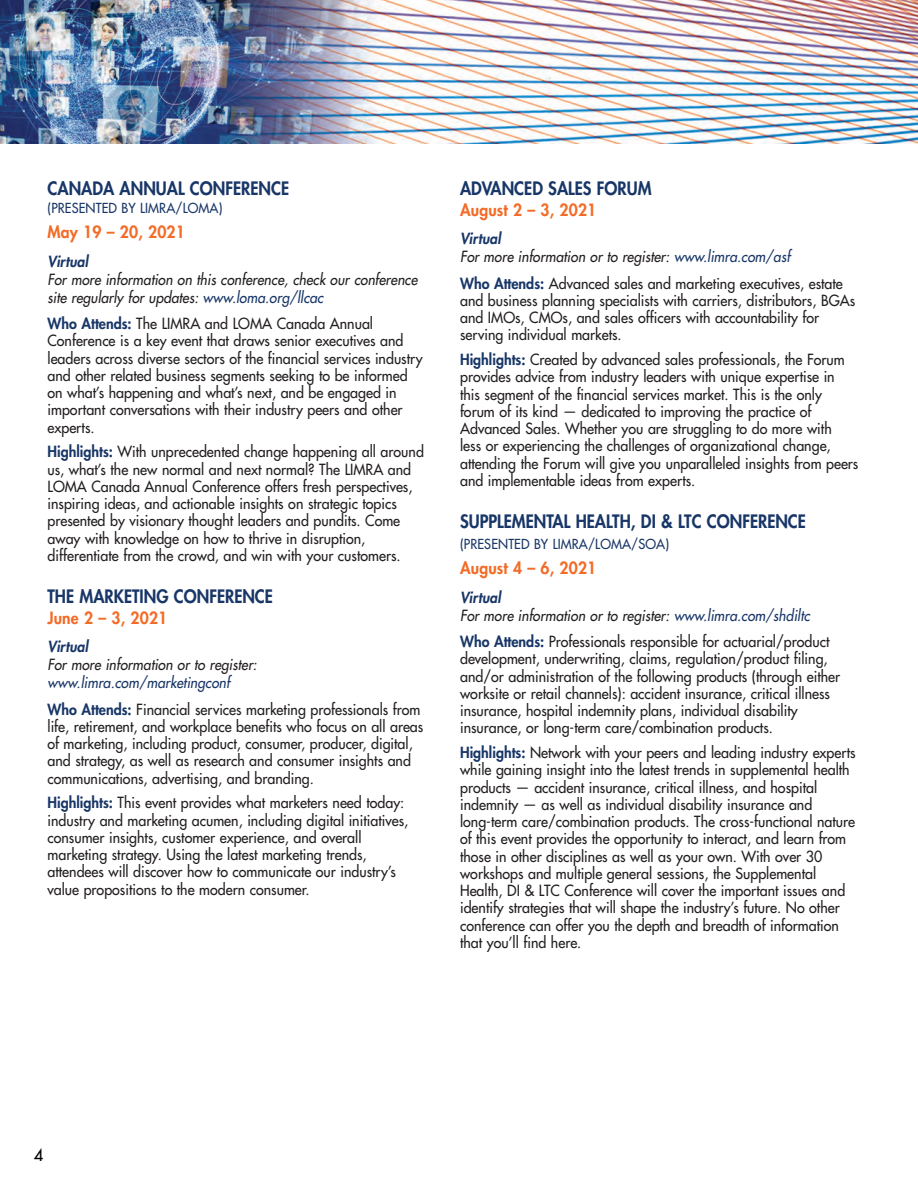
<style>
.page{position:relative;width:918px;height:1188px;background:#fff}
.page>*{position:absolute;margin:0;border:0;box-sizing:border-box;transform-origin:0 0}
.t1{font:800 18px "Futura Std";color:#183667;scale:.92 1}
.t2{font:800 16.5px "Futura Std";letter-spacing:.01em;color:#f36b26;scale:.95 1}
.t3{font:500 16.5px "Futura Std";color:#000}
.t4{font:500 15px/17.2px "Futura Std";color:#231f20;scale:.95 1}
.t5{font:italic 500 15px/18px "Futura Std";letter-spacing:.005em;color:#231f20;scale:.92 1}
.t6{font:italic 800 15px "Futura Std";letter-spacing:.005em;color:#183667;scale:.92 1}
.t7{font:500 13.5px "Futura Std";letter-spacing:.01em;color:#183667;scale:.95 1}
.s1{color:#183667}
.s2{font-weight:800;color:#183667}
.s3{font-style:italic;color:#183667}
</style>
<div class="page">
<img style="left:0;top:0;width:918px;height:144px">
<p class="t1" style="left:48px;top:177px;width:264px">CANADA ANNUAL CONFERENCE</p>
<p class="t7" style="left:48px;top:199px;width:186px">(PRESENTED BY LIMRA/LOMA)</p>
<p class="t2" style="left:48px;top:222px;width:146px">May 19 – 20, 2021</p>
<p class="t6" style="left:48px;top:252px;width:46px">Virtual</p>
<p class="t5" style="left:48px;top:271px;width:404px">For more information on this conference, check our conference site regularly for updates: <span class="s1">www.loma.org/llcac</span></p>
<p class="t4" style="left:48px;top:315px;width:396px"><span class="s2">Who Attends:</span> The LIMRA and LOMA Canada Annual Conference is a key event that draws senior executives and leaders across diverse sectors of the financial services industry and other related business segments seeking to be informed on what’s happening and what’s next, and be engaged in important conversations with their industry peers and other experts.</p>
<p class="t4" style="left:48px;top:443px;width:398px"><span class="s2">Highlights:</span> With unprecedented change happening all around us, what’s the new normal and next normal? The LIMRA and LOMA Canada Annual Conference offers fresh perspectives, inspiring ideas, and actionable insights on strategic topics presented by visionary thought leaders and pundits. Come away with knowledge on how to thrive in disruption, differentiate from the crowd, and win with your customers.</p>
<p class="t1" style="left:48px;top:585px;width:247px">THE MARKETING CONFERENCE</p>
<p class="t2" style="left:48px;top:607px;width:128px">June 2 – 3, 2021</p>
<p class="t6" style="left:48px;top:637px;width:46px">Virtual</p>
<p class="t5" style="left:48px;top:656px;width:229px">For more information or to register:</p>
<p class="t4" style="left:48px;top:670px;width:394px;line-height:26.2px"><span class="s3">www.limra.com/marketingconf<br></span><span class="s2">Who Attends:</span> Financial services marketing professionals from</p>
<p class="t4" style="left:48px;top:718px;width:397px">life, retirement, and workplace benefits who focus on all areas of marketing, including product, consumer, producer, digital, and strategy, as well as research and consumer insights and communications, advertising, and branding.</p>
<p class="t4" style="left:48px;top:794px;width:381px"><span class="s2">Highlights:</span> This event provides what marketers need today: industry and marketing acumen, including digital initiatives, consumer insights, customer experience, and overall marketing strategy. Using the latest marketing trends, attendees will discover how to communicate our industry’s value propositions to the modern consumer.</p>
<p class="t1" style="left:460px;top:177px;width:210px">ADVANCED SALES FORUM</p>
<p class="t2" style="left:460px;top:199px;width:145px">August 2 – 3, 2021</p>
<p class="t5" style="left:460px;top:230px;width:360px"><span class="s2">Virtual<br></span>For more information or to register: <span class="s1">www.limra.com/asf</span></p>
<p class="t4" style="left:460px;top:275px;width:418px"><span class="s2">Who Attends:</span> Advanced sales and marketing executives, estate and business planning specialists with carriers, distributors, BGAs and IMOs, CMOs, and sales officers with accountability for serving individual markets.</p>
<p class="t4" style="left:460px;top:351px;width:421px"><span class="s2">Highlights:</span> Created by advanced sales professionals, the Forum provides advice from industry leaders with unique expertise in this segment of the financial services market. This is the only forum of its kind — dedicated to improving the practice of Advanced Sales. Whether you are struggling to do more with<br>less or experiencing the challenges of organizational change, attending the Forum will give you unparalleled insights from peers and implementable ideas from experts.</p>
<p class="t1" style="left:460px;top:510px;width:378px">SUPPLEMENTAL HEALTH, DI &amp; LTC CONFERENCE</p>
<p class="t7" style="left:460px;top:535px;width:222px">(PRESENTED BY LIMRA/LOMA/SOA)</p>
<p class="t2" style="left:460px;top:558px;width:145px">August 4 – 6, 2021</p>
<p class="t5" style="left:460px;top:589px;width:382px"><span class="s2">Virtual<br></span>For more information or to register: <span class="s1">www.limra.com/shdiltc</span></p>
<p class="t4" style="left:460px;top:633px;width:402px"><span class="s2">Who Attends:</span> Professionals responsible for actuarial/product development, underwriting, claims, regulation/product filing, and/or administration of the following products (through either worksite or retail channels): accident insurance, critical illness insurance, hospital indemnity plans, individual disability insurance, or long-term care/combination products.</p>
<p class="t4" style="left:460px;top:744px;width:418px"><span class="s2">Highlights:</span> Network with your peers and leading industry experts while gaining insight into the latest trends in supplemental health products — accident insurance, critical illness, and hospital indemnity — as well as individual disability insurance and long-term care/combination products. The cross-functional nature of this event provides the opportunity to interact, and learn from those in other disciplines as well as your own. With over 30 workshops and multiple general sessions, the Supplemental Health, DI &amp; LTC Conference will cover the important issues and identify strategies that will shape the industry’s future. No other conference can offer you the depth and breadth of information that you’ll find here.</p>
<p class="t3" style="left:34px;top:1145px;width:11px">4</p>
</div>
